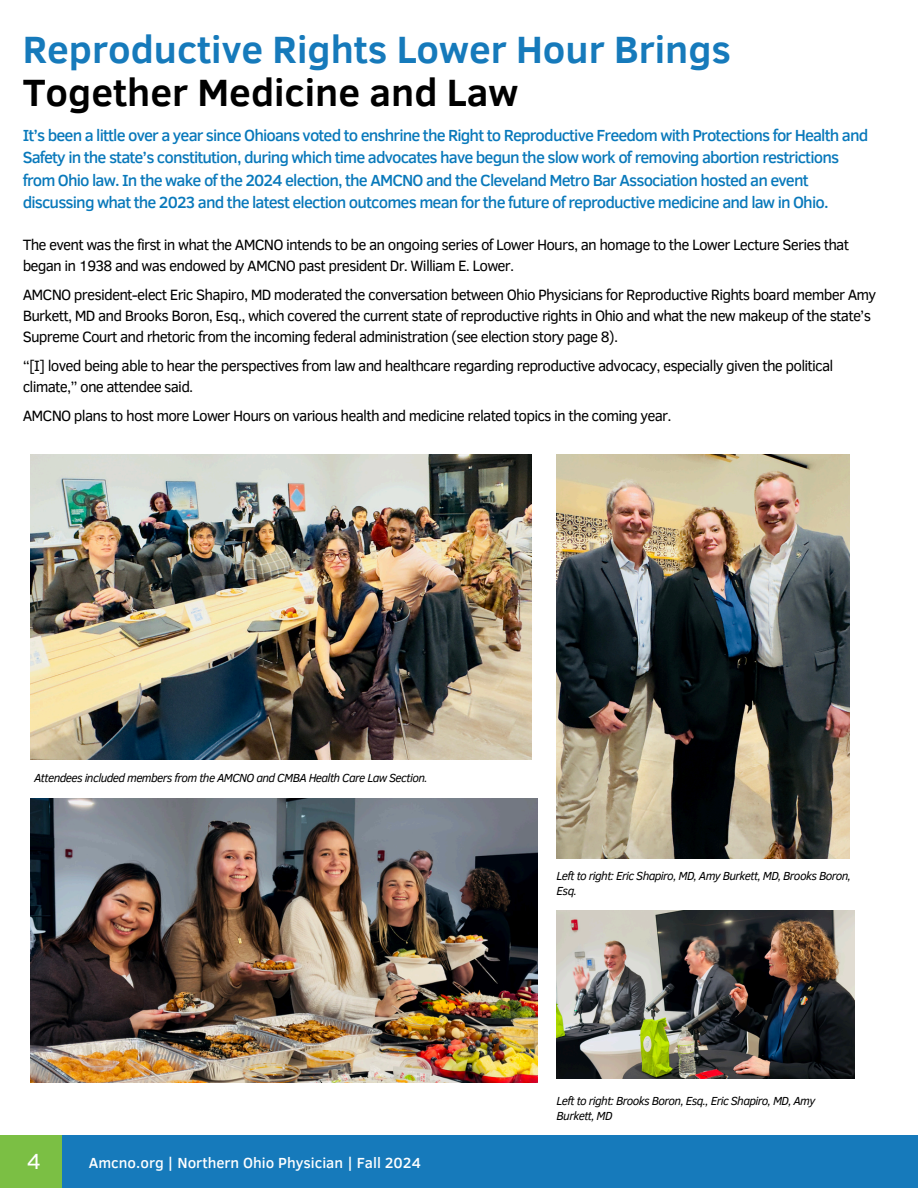
<style>
.page{position:relative;width:918px;height:1188px;background:#fff}
.page>*{position:absolute;margin:0;border:0;box-sizing:border-box;transform-origin:0 0}
.t1{font:700 39px/42.8px "Clear Sans";color:#167abb}
.t2{font:22.5px "Clear Sans";color:#fff}
.t3{font:500 16.5px/22.5px "Clear Sans";letter-spacing:-.05em;color:#0979bb}
.t4{font:15.3px/21px "Clear Sans";letter-spacing:-.05em;color:#000}
.t5{font:500 15px "Clear Sans";color:#fff}
.t6{font:italic 12px/15px "Clear Sans";letter-spacing:-.05em;color:#000}
.s1{color:#000}
</style>
<div class="page">
<div style="left:0;top:1135px;width:918px;height:53px;background:#167abb"></div>
<div style="left:0;top:1135px;width:62px;height:53px;background:#7bbf44"></div>
<img style="left:31px;top:455px;width:501px;height:305px">
<img style="left:557px;top:455px;width:292px;height:404px">
<img style="left:31px;top:798px;width:506px;height:285px">
<img style="left:557px;top:910px;width:298px;height:168px">
<h3 class="t1" style="left:23px;top:26px;width:710px">Reproductive Rights Lower Hour Brings<br><span class="s1">Together Medicine and Law</span></h3>
<p class="t3" style="left:23px;top:123px;width:847px">It’s been a little over a year since Ohioans voted to enshrine the Right to Reproductive Freedom with Protections for Health and Safety in the state’s constitution, during which time advocates have begun the slow work of removing abortion restrictions from Ohio law. In the wake of the 2024 election, the AMCNO and the Cleveland Metro Bar Association hosted an event discussing what the 2023 and the latest election outcomes mean for the future of reproductive medicine and law in Ohio.</p>
<h3 class="t4" style="left:23px;top:233px;width:828px">The event was the first in what the AMCNO intends to be an ongoing series of Lower Hours, an homage to the Lower Lecture Series that began in 1938 and was endowed by AMCNO past president Dr. William E. Lower.</h3>
<h3 class="t4" style="left:23px;top:283px;width:855px">AMCNO president-elect Eric Shapiro, MD moderated the conversation between Ohio Physicians for Reproductive Rights board member Amy<br>Burkett, MD and Brooks Boron, Esq., which covered the current state of reproductive rights in Ohio and what the new makeup of the state’s<br>Supreme Court and rhetoric from the incoming federal administration (see election story page 8).</h3>
<h3 class="t4" style="left:23px;top:354px;width:812px">“[I] loved being able to hear the perspectives from law and healthcare regarding reproductive advocacy, especially given the political climate,” one attendee said.</h3>
<p class="t4" style="left:23px;top:404px;width:651px">AMCNO plans to host more Lower Hours on various health and medicine related topics in the coming year.</p>
<p class="t6" style="left:34px;top:770px;width:395px">Attendees included members from the AMCNO and CMBA Health Care Law Section.</p>
<h1 class="t2" style="left:27px;top:1145px;width:15px">4</h1>
<h2 class="t5" style="left:89px;top:1152px;width:334px">Amcno.org | Northern Ohio Physician | Fall 2024</h2>
<p class="t6" style="left:557px;top:868px;width:296px">Left to right: Eric Shapiro, MD, Amy Burkett, MD, Brooks Boron,<br>Esq.</p>
<p class="t6" style="left:557px;top:1093px;width:260px">Left to right: Brooks Boron, Esq., Eric Shapiro, MD, Amy<br>Burkett, MD</p>
</div>
